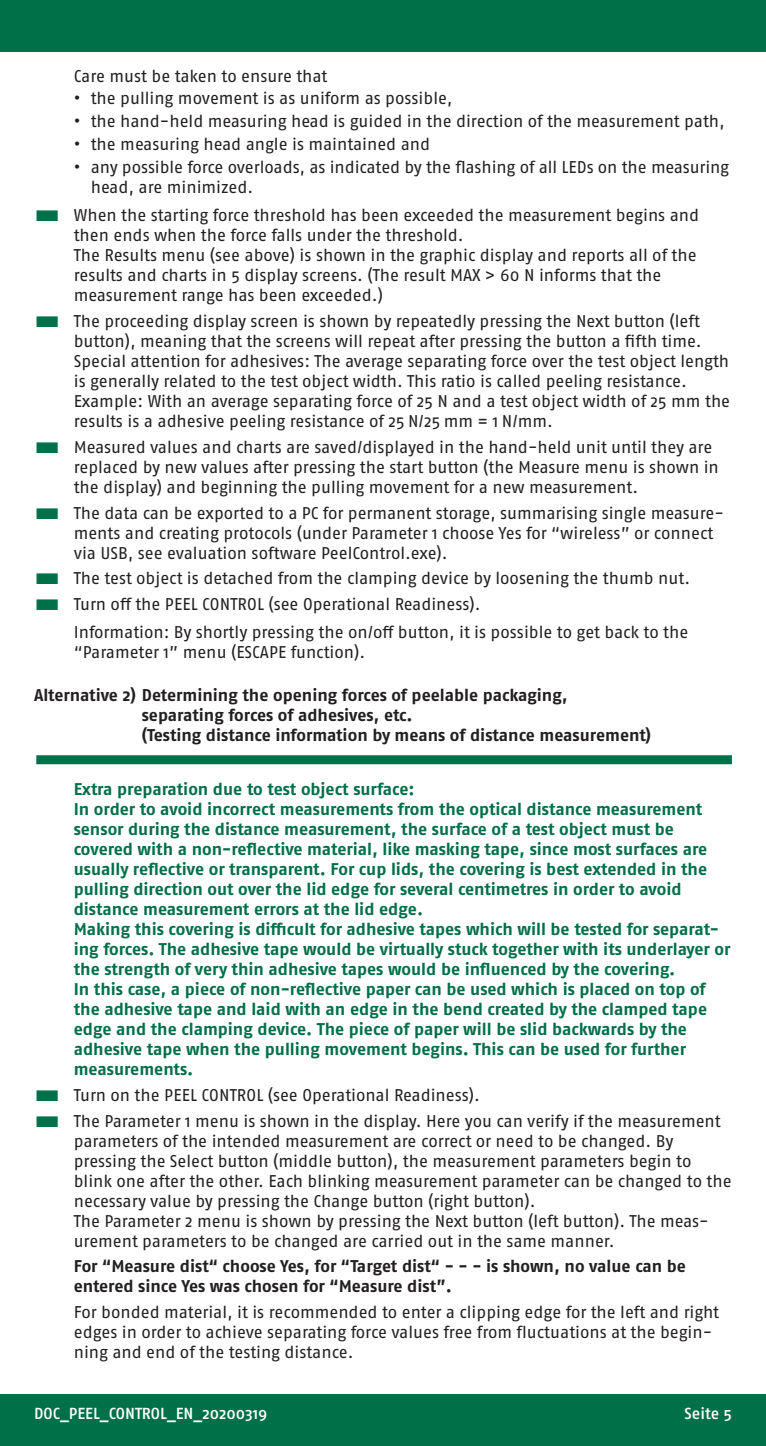
<style>
.page{position:relative;width:766px;height:1446px;background:#fff}
.page>*{position:absolute;margin:0;border:0;box-sizing:border-box;transform-origin:0 0}
.t1{font:17px/20px "Fago Pro";letter-spacing:-.005em;color:#231f20}
.t2{font:700 17px/20px "Fago Pro";color:#007049}
.t3{font:700 17px/20px "Fago Pro";letter-spacing:-.005em;color:#231f20}
.t4{font:500 16px "Fago Pro";color:#fff}
.s1{font-weight:700}
.s2{font-size:32px;color:#007049}
</style>
<div class="page">
<div style="left:0;top:0;width:765px;height:51px;background:#007049"></div>
<div style="left:0;top:1395px;width:765px;height:51px;background:#007049"></div>
<div style="left:36px;top:755px;width:695px;height:9px;background:#007049"></div>
<p class="t1" style="left:74px;top:66px;width:255px">Care must be taken to ensure that</p>
<p class="t1" style="left:74px;top:88px;width:380px"><span class="s1">•</span> the pulling movement is as uniform as possible,</p>
<p class="t1" style="left:74px;top:111px;width:652px"><span class="s1">•</span> the hand-held measuring head is guided in the direction of the measurement path,</p>
<p class="t1" style="left:74px;top:134px;width:358px"><span class="s1">•</span> the measuring head angle is maintained and</p>
<p class="t1" style="left:91px;top:157px;width:639px;text-indent:-17px"><span class="s1">•</span> any possible force overloads, as indicated by the flashing of all LEDs on the measuring head, are minimized.</p>
<p class="t1" style="left:74px;top:205px;width:627px;text-indent:-40px"><span class="s2">▬</span> When the starting force threshold has been exceeded the measurement begins and then ends when the force falls under the threshold.<br>The Results menu (see above) is shown in the graphic display and reports all of the results and charts in 5 display screens. (The result MAX &gt; 60 N informs that the measurement range has been exceeded.)</p>
<p class="t1" style="left:74px;top:311px;width:657px;text-indent:-40px"><span class="s2">▬</span> The proceeding display screen is shown by repeatedly pressing the Next button (left button), meaning that the screens will repeat after pressing the button a fifth time.<br>Special attention for adhesives: The average separating force over the test object length is generally related to the test object width. This ratio is called peeling resistance.<br>Example: With an average separating force of 25 N and a test object width of 25 mm the results is a adhesive peeling resistance of 25 N/25 mm = 1 N/mm.</p>
<p class="t1" style="left:74px;top:437px;width:646px;text-indent:-40px"><span class="s2">▬</span> Measured values and charts are saved/displayed in the hand-held unit until they are replaced by new values after pressing the start button (the Measure menu is shown in the display) and beginning the pulling movement for a new measurement.</p>
<p class="t1" style="left:74px;top:502px;width:651px;text-indent:-40px"><span class="s2">▬</span> The data can be exported to a PC for permanent storage, summarising single measure&shy;ments and creating protocols (under Parameter 1 choose Yes for “wireless” or connect via USB, see evaluation software PeelControl.exe).</p>
<p class="t1" style="left:34px;top:565px;width:657px;line-height:25.6px"><span class="s2">▬</span> The test object is detached from the clamping device by loosening the thumb nut. <span class="s2">▬</span> Turn off the PEEL CONTROL (see Operational Readiness).</p>
<p class="t1" style="left:74px;top:622px;width:616px">Information: By shortly pressing the on/off button, it is possible to get back to the “Parameter 1” menu (ESCAPE function).</p>
<p class="t3" style="left:142px;top:685px;width:510px;text-indent:-108px">Alternative 2) Determining the opening forces of peelable packaging, separating forces of adhesives, etc.<br>(Testing distance information by means of distance measurement)</p>
<p class="t2" style="left:74px;top:779px;width:658px">Extra preparation due to test object surface:<br>In order to avoid incorrect measurements from the optical distance measurement sensor during the distance measurement, the surface of a test object must be covered with a non-reflective material, like masking tape, since most surfaces are usually reflective or transparent. For cup lids, the covering is best extended in the pulling direction out over the lid edge for several centimetres in order to avoid distance measurement errors at the lid edge.<br>Making this covering is difficult for adhesive tapes which will be tested for separat&shy;ing forces. The adhesive tape would be virtually stuck together with its underlayer or the strength of very thin adhesive tapes would be influenced by the covering.<br>In this case, a piece of non-reflective paper can be used which is placed on top of the adhesive tape and laid with an edge in the bend created by the clamped tape edge and the clamping device. The piece of paper will be slid backwards by the adhesive tape when the pulling movement begins. This can be used for further measurements.</p>
<p class="t1" style="left:34px;top:1082px;width:688px;line-height:25.6px"><span class="s2">▬</span> Turn on the PEEL CONTROL (see Operational Readiness).<br><span class="s2">▬</span> The Parameter 1 menu is shown in the display. Here you can verify if the measurement</p>
<p class="t1" style="left:74px;top:1130px;width:659px">parameters of the intended measurement are correct or need to be changed. By pressing the Select button (middle button), the measurement parameters begin to blink one after the other. Each blinking measurement parameter can be changed to the necessary value by pressing the Change button (right button).<br>The Parameter 2 menu is shown by pressing the Next button (left button). The meas&shy;urement parameters to be changed are carried out in the same manner.</p>
<p class="t3" style="left:74px;top:1256px;width:613px">For “Measure dist“ choose Yes, for “Target dist“ - - - is shown, no value can be entered since Yes was chosen for “Measure dist”.</p>
<p class="t1" style="left:74px;top:1302px;width:646px">For bonded material, it is recommended to enter a clipping edge for the left and right edges in order to achieve separating force values free from fluctuations at the begin&shy;ning and end of the testing distance.</p>
<p class="t4" style="left:34px;top:1404px;width:235px">DOC_PEEL_CONTROL_EN_20200319</p>
<p class="t4" style="left:684px;top:1404px;width:49px">Seite 5</p>
</div>
